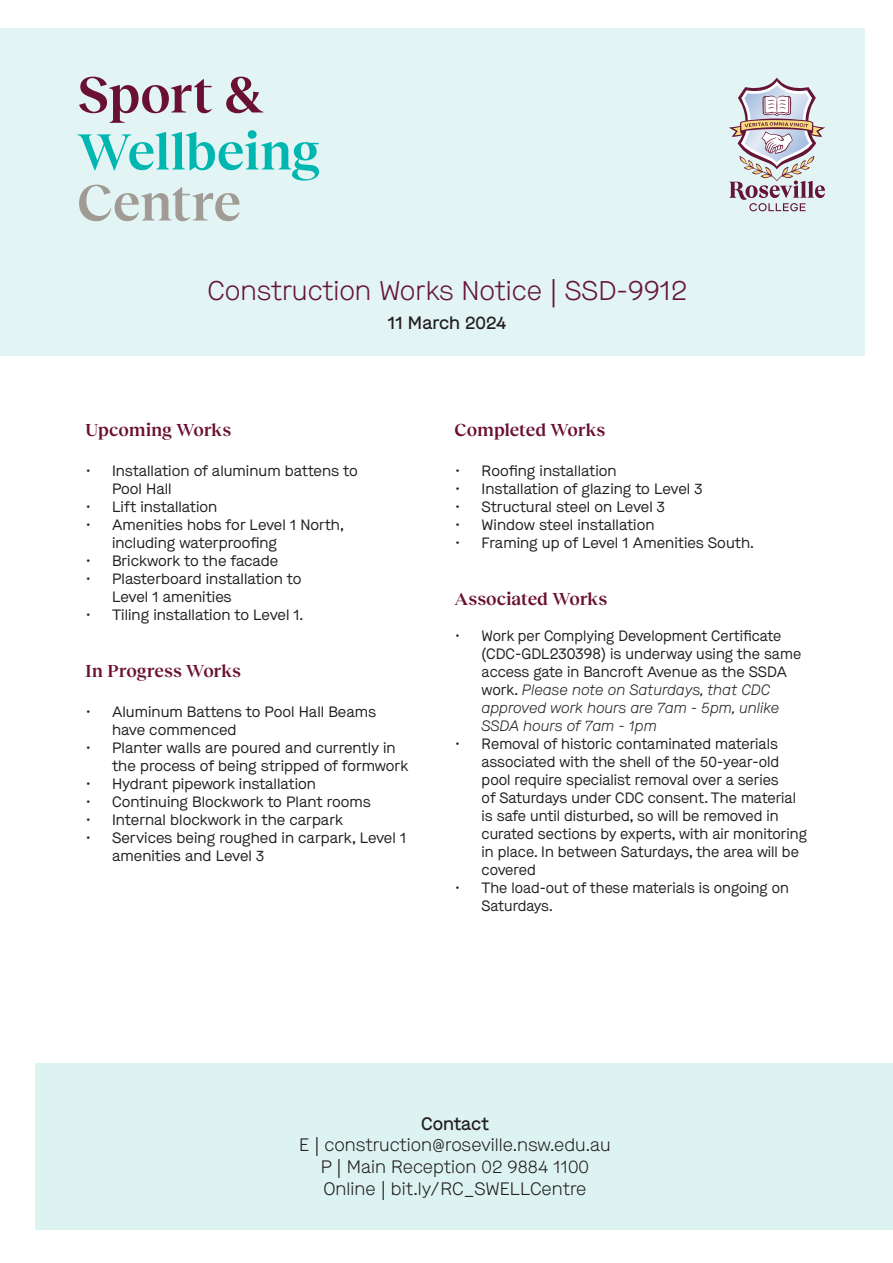
<style>
.page{position:relative;width:893px;height:1263px;background:#fff}
.page>*{position:absolute;margin:0;border:0;box-sizing:border-box;transform-origin:0 0}
.t1{font:600 52.5px "Reckless Neue";letter-spacing:-.015em;color:#00b6b0}
.t2{font:600 52.5px "Reckless Neue";letter-spacing:-.015em;color:#691033}
.t3{font:600 52.5px "Reckless Neue";letter-spacing:-.01em;color:#a19b95}
.Brand_House_body{font:300 27px "Maison";color:#651535}
.t4{font:300 18px "Maison";color:#231f20}
.t5{font:600 18px "Reckless Neue";letter-spacing:-.01em;color:#691033}
.t6{font:500 18px "Maison";color:#231f20}
.t7{font:15px/18px "Maison";color:#231f20}
.t8{font:15px/18px "Maison";color:#231f20;scale:.96 1}
.s1{font-weight:300;font-style:italic}
</style>
<div class="page">
<div style="left:0;top:29px;width:864px;height:327px;background:#e2f4f3"></div>
<svg style="left:729px;top:77px;width:96px;height:134px"></svg>
<div style="left:35px;top:1063px;width:858px;height:166px;background:#ddf3f1"></div>
<p class="t2" style="left:77px;top:57px;width:188px">Sport &amp;</p>
<p class="t1" style="left:77px;top:114px;width:244px">Wellbeing</p>
<p class="t3" style="left:77px;top:165px;width:166px">Centre</p>
<p class="Brand_House_body" style="left:207px;top:273px;width:481px">Construction Works Notice | SSD-9912</p>
<p class="t6" style="left:388px;top:310px;width:120px">11 March 2024</p>
<p class="t5" style="left:85px;top:417px;width:148px">Upcoming Works</p>
<p class="t7" style="left:112px;top:461px;width:247px;text-indent:-27px">• Installation of aluminum battens to<br>Pool Hall</p>
<p class="t7" style="left:85px;top:497px;width:134px">• Lift installation</p>
<p class="t7" style="left:112px;top:515px;width:233px;text-indent:-27px">• Amenities hobs for Level 1 North, including waterproofing</p>
<p class="t7" style="left:85px;top:551px;width:195px">• Brickwork to the facade</p>
<p class="t7" style="left:112px;top:569px;width:191px;text-indent:-27px">• Plasterboard installation to<br>Level 1 amenities</p>
<p class="t7" style="left:85px;top:605px;width:220px">• Tiling installation to Level 1.</p>
<p class="t5" style="left:85px;top:658px;width:157px">In Progress Works</p>
<p class="t7" style="left:112px;top:702px;width:266px;text-indent:-27px">• Aluminum Battens to Pool Hall Beams have commenced</p>
<p class="t7" style="left:112px;top:738px;width:298px;text-indent:-27px">• Planter walls are poured and currently in the process of being stripped of formwork</p>
<p class="t7" style="left:85px;top:774px;width:232px">• Hydrant pipework installation</p>
<p class="t7" style="left:85px;top:792px;width:287px">• Continuing Blockwork to Plant rooms</p>
<p class="t7" style="left:85px;top:810px;width:260px">• Internal blockwork in the carpark</p>
<p class="t7" style="left:112px;top:828px;width:296px;text-indent:-27px">• Services being roughed in carpark, Level 1 amenities and Level 3</p>
<p class="t5" style="left:455px;top:417px;width:152px">Completed Works</p>
<p class="t7" style="left:455px;top:461px;width:164px">• Roofing installation</p>
<p class="t7" style="left:455px;top:479px;width:250px">• Installation of glazing to Level 3</p>
<p class="t7" style="left:455px;top:497px;width:212px">• Structural steel on Level 3</p>
<p class="t7" style="left:455px;top:515px;width:201px">• Window steel installation</p>
<p class="t7" style="left:455px;top:533px;width:301px">• Framing up of Level 1 Amenities South.</p>
<p class="t5" style="left:455px;top:586px;width:154px">Associated Works</p>
<p class="t8" style="left:482px;top:626px;width:334px;text-indent:-27px">• Work per Complying Development Certificate (CDC-GDL230398) is underway using the same access gate in Bancroft Avenue as the SSDA work. <span class="s1">Please note on Saturdays, that CDC approved work hours are 7am - 5pm, unlike SSDA hours of 7am - 1pm</span></p>
<p class="t7" style="left:482px;top:734px;width:327px;text-indent:-27px">• Removal of historic contaminated materials associated with the shell of the 50-year-old pool require specialist removal over a series<br>of Saturdays under CDC consent. The material is safe until disturbed, so will be removed in curated sections by experts, with air monitoring in place. In between Saturdays, the area will be covered</p>
<p class="t8" style="left:482px;top:878px;width:322px;text-indent:-27px">• The load-out of these materials is ongoing on<br>Saturdays.</p>
<p class="t6" style="left:421px;top:1111px;width:69px">Contact</p>
<p class="t4" style="left:299px;top:1133px;width:313px">E | construction@roseville.nsw.edu.au</p>
<p class="t4" style="left:321px;top:1155px;width:270px">P | Main Reception 02 9884 1100</p>
<p class="t4" style="left:323px;top:1176px;width:265px">Online | bit.ly/RC_SWELLCentre</p>
</div>
